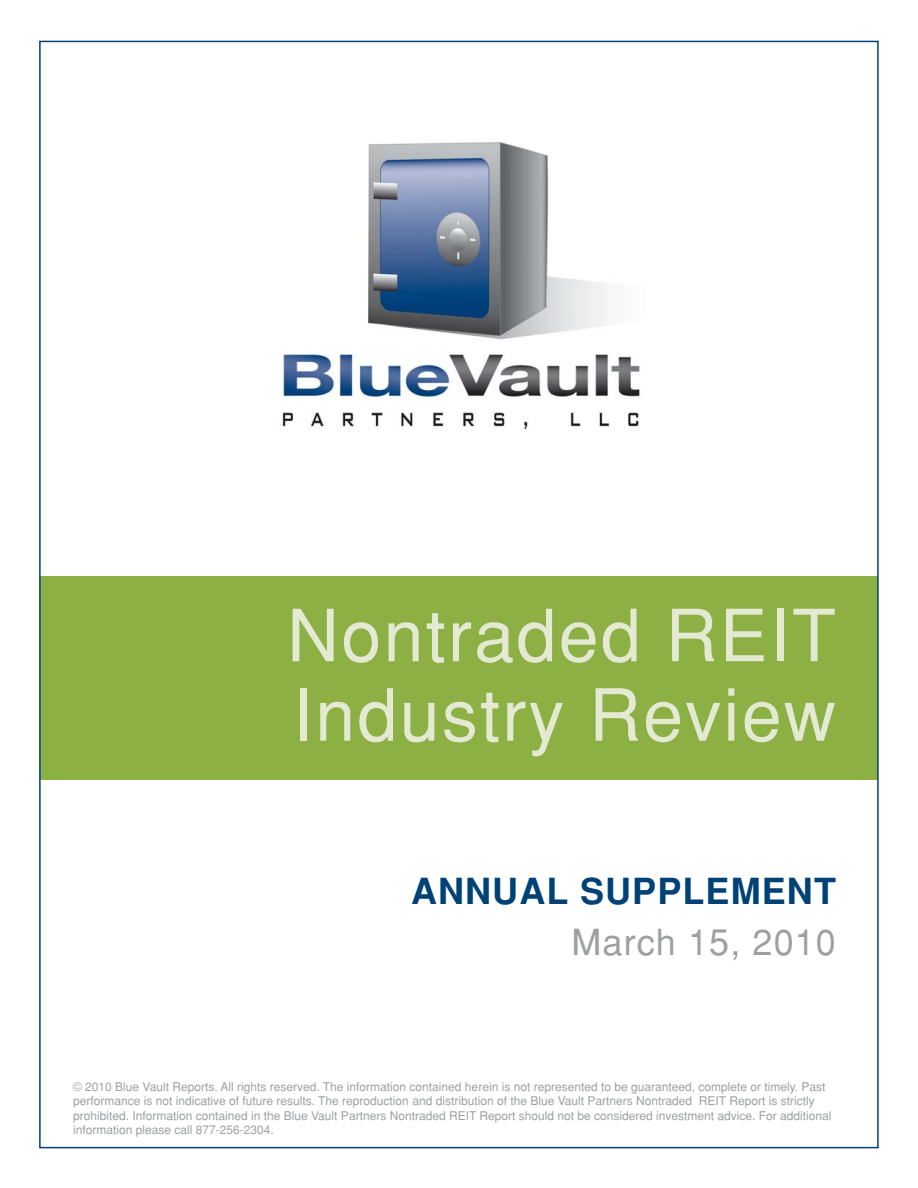
<style>
.page{position:relative;width:918px;height:1188px;background:#fff}
.page>*{position:absolute;margin:0;border:0;box-sizing:border-box;transform-origin:0 0}
.t1{font:72px/79.5px "Helvetica";letter-spacing:.03em;color:#e4e9d2}
.t2{font:700 36px "Helvetica";letter-spacing:.03em;color:#004275}
.t3{font:36px "Helvetica";letter-spacing:.03em;color:#9d9fa1}
.t4{font:12px/14.4px "Helvetica";color:#9d9fa1}
</style>
<div class="page">
<div style="left:40px;top:576px;width:838px;height:204px;background:#8cb044"></div>
<img style="left:282px;top:142px;width:358px;height:286px">
<h1 class="t1" style="left:287px;top:603px;width:550px">Nontraded REIT<br>Industry Review</h1>
<h2 class="t2" style="left:411px;top:879px;width:426px">ANNUAL SUPPLEMENT</h2>
<h2 class="t3" style="left:572px;top:930px;width:266px">March 15, 2010</h2>
<p class="t4" style="left:73px;top:1080px;width:760px">© 2010 Blue Vault Reports. All rights reserved. The information contained herein is not represented to be guaranteed, complete or timely. Past performance is not indicative of future results. The reproduction and distribution of the Blue Vault Partners Nontraded REIT Report is strictly prohibited. Information contained in the Blue Vault Partners Nontraded REIT Report should not be considered investment advice. For additional information please call 877-256-2304.</p>
</div>
